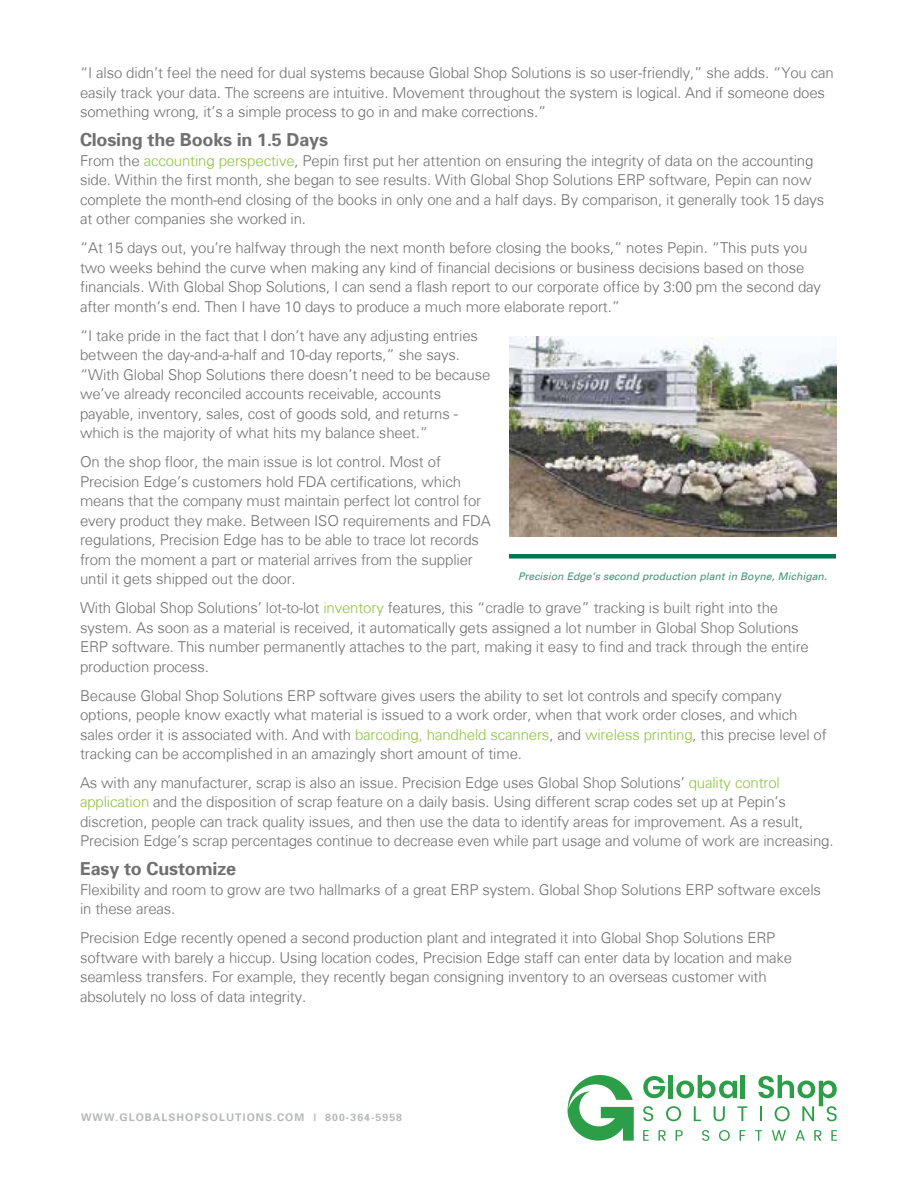
<style>
.page{position:relative;width:918px;height:1188px;background:#fff}
.page>*{position:absolute;margin:0;border:0;box-sizing:border-box;transform-origin:0 0}
.t1{font:700 18px "Univers";letter-spacing:-.01em;color:#707073}
.t2{font:300 15px/19.5px "Univers";letter-spacing:-.01em;color:#707073}
.t3{font:italic 10.5px "Univers";color:#40987b}
.t4{font:700 10.5px "Univers";letter-spacing:.1em;color:#b7b8b9}
.s1{color:#8dc342}
</style>
<div class="page">
<svg style="left:567px;top:1075px;width:67px;height:66px"></svg>
<svg style="left:643px;top:1130px;width:6px;height:11px"></svg>
<svg style="left:659px;top:1130px;width:7px;height:11px"></svg>
<svg style="left:676px;top:1130px;width:7px;height:11px"></svg>
<svg style="left:702px;top:1130px;width:7px;height:11px"></svg>
<svg style="left:719px;top:1130px;width:11px;height:11px"></svg>
<svg style="left:740px;top:1130px;width:6px;height:11px"></svg>
<svg style="left:755px;top:1130px;width:7px;height:11px"></svg>
<svg style="left:772px;top:1130px;width:14px;height:11px"></svg>
<svg style="left:796px;top:1130px;width:9px;height:11px"></svg>
<svg style="left:814px;top:1130px;width:8px;height:11px"></svg>
<svg style="left:831px;top:1130px;width:6px;height:11px"></svg>
<svg style="left:643px;top:1106px;width:10px;height:15px"></svg>
<svg style="left:666px;top:1106px;width:15px;height:15px"></svg>
<svg style="left:694px;top:1106px;width:7px;height:15px"></svg>
<svg style="left:714px;top:1106px;width:11px;height:15px"></svg>
<svg style="left:738px;top:1106px;width:9px;height:15px"></svg>
<svg style="left:643px;top:1076px;width:22px;height:22px"></svg>
<div style="left:668px;top:1075px;width:5px;height:23px;background:#2d9e48"></div>
<svg style="left:676px;top:1075px;width:61px;height:23px"></svg>
<div style="left:740px;top:1075px;width:5px;height:23px;background:#2d9e48"></div>
<svg style="left:758px;top:1075px;width:79px;height:46px"></svg>
<div style="left:509px;top:554px;width:327px;height:5px;background:#00754f"></div>
<img style="left:510px;top:336px;width:326px;height:200px">
<p class="t2" style="left:80px;top:64px;width:755px">“I also didn’t feel the need for dual systems because Global Shop Solutions is so user-friendly,” she adds. “You can easily track your data. The screens are intuitive. Movement throughout the system is logical. And if someone does something wrong, it’s a simple process to go in and make corrections.”</p>
<p class="t1" style="left:80px;top:132px;width:250px">Closing the Books in 1.5 Days</p>
<p class="t2" style="left:80px;top:152px;width:746px">From the <span class="s1">accounting perspective</span>, Pepin first put her attention on ensuring the integrity of data on the accounting side. Within the first month, she began to see results. With Global Shop Solutions ERP software, Pepin can now complete the month-end closing of the books in only one and a half days. By comparison, it generally took 15 days at other companies she worked in.</p>
<p class="t2" style="left:80px;top:239px;width:743px">“At 15 days out, you’re halfway through the next month before closing the books,” notes Pepin. “This puts you two weeks behind the curve when making any kind of financial decisions or business decisions based on those financials. With Global Shop Solutions, I can send a flash report to our corporate office by 3:00 pm the second day after month’s end. Then I have 10 days to produce a much more elaborate report.”</p>
<p class="t2" style="left:80px;top:327px;width:412px">“I take pride in the fact that I don’t have any adjusting entries between the day-and-a-half and 10-day reports,” she says. “With Global Shop Solutions there doesn’t need to be because we’ve already reconciled accounts receivable, accounts payable, inventory, sales, cost of goods sold, and returns - which is the majority of what hits my balance sheet.”</p>
<p class="t2" style="left:80px;top:453px;width:412px">On the shop floor, the main issue is lot control. Most of Precision Edge’s customers hold FDA certifications, which means that the company must maintain perfect lot control for every product they make. Between ISO requirements and FDA regulations, Precision Edge has to be able to trace lot records from the moment a part or material arrives from the supplier until it gets shipped out the door.</p>
<p class="t2" style="left:80px;top:599px;width:730px">With Global Shop Solutions’ lot-to-lot <span class="s1">inventory</span> features, this “cradle to grave” tracking is built right into the system. As soon as a material is received, it automatically gets assigned a lot number in Global Shop Solutions ERP software. This number permanently attaches to the part, making it easy to find and track through the entire production process.</p>
<p class="t2" style="left:80px;top:687px;width:748px">Because Global Shop Solutions ERP software gives users the ability to set lot controls and specify company options, people know exactly what material is issued to a work order, when that work order closes, and which sales order it is associated with. And with <span class="s1">barcoding, handheld scanners</span>, and <span class="s1">wireless printing</span>, this precise level of tracking can be accomplished in an amazingly short amount of time.</p>
<p class="t2" style="left:80px;top:774px;width:755px">As with any manufacturer, scrap is also an issue. Precision Edge uses Global Shop Solutions’ <span class="s1">quality control application</span> and the disposition of scrap feature on a daily basis. Using different scrap codes set up at Pepin’s discretion, people can track quality issues, and then use the data to identify areas for improvement. As a result, Precision Edge’s scrap percentages continue to decrease even while part usage and volume of work are increasing.</p>
<p class="t1" style="left:80px;top:861px;width:158px">Easy to Customize</p>
<p class="t2" style="left:80px;top:881px;width:743px">Flexibility and room to grow are two hallmarks of a great ERP system. Global Shop Solutions ERP software excels in these areas.</p>
<p class="t2" style="left:80px;top:929px;width:714px">Precision Edge recently opened a second production plant and integrated it into Global Shop Solutions ERP software with barely a hiccup. Using location codes, Precision Edge staff can enter data by location and make seamless transfers. For example, they recently began consigning inventory to an overseas customer with absolutely no loss of data integrity.</p>
<p class="t3" style="left:518px;top:572px;width:310px">Precision Edge’s second production plant in Boyne, Michigan.</p>
<p class="t4" style="left:81px;top:1112px;width:323px">WWW.GLOBALSHOPSOLUTIONS.COM | 800-364-5958</p>
</div>
